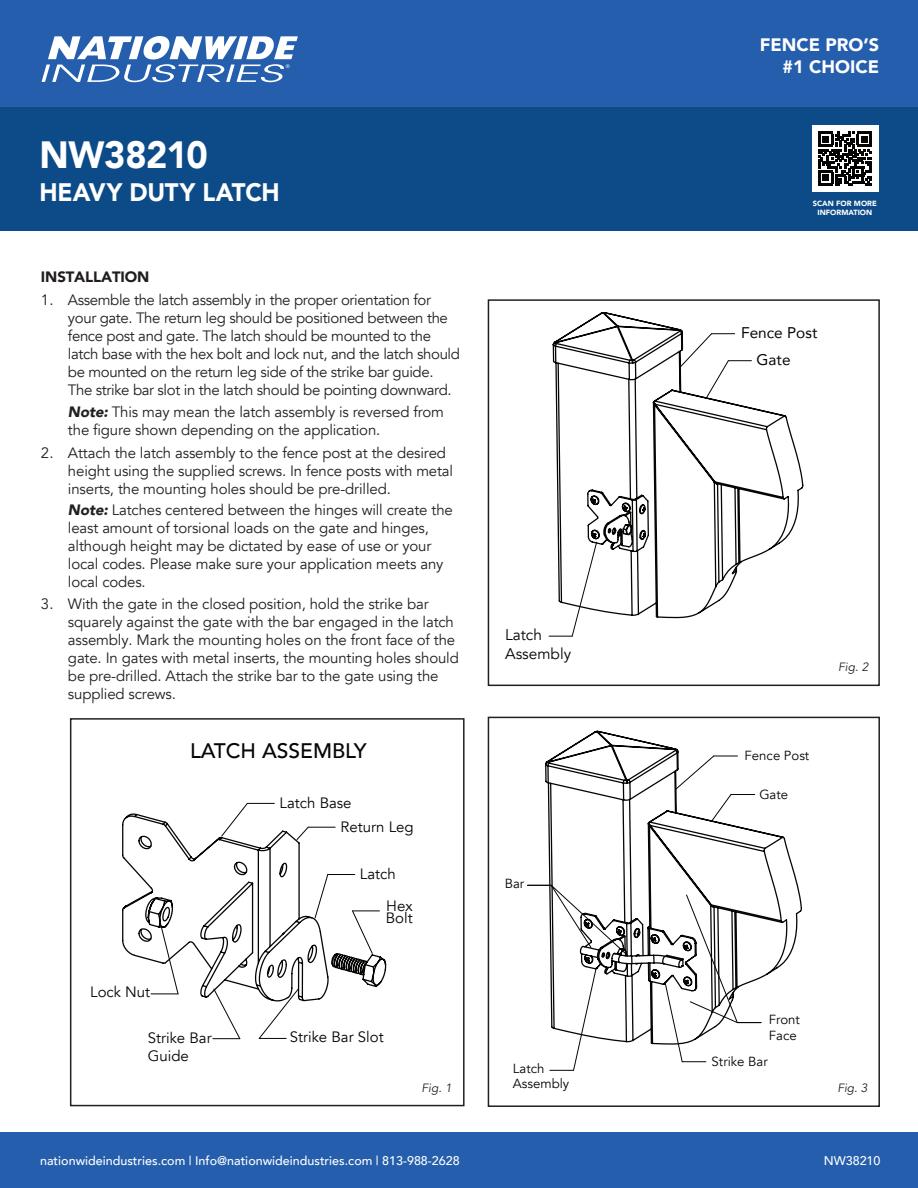
<style>
.page{position:relative;width:918px;height:1188px;background:#fff}
.page>*{position:absolute;margin:0;border:0;box-sizing:border-box;transform-origin:0 0}
.t1{font:900 37.95px "Avenir";letter-spacing:-.01em;color:#fff;scale:.95 1}
.t2{font:900 25.2px "Avenir";letter-spacing:-.005em;color:#fff;scale:.95 1}
.t3{font:500 21px "Avenir";color:#050504}
.t4{font:900 18px/21.6px "Avenir";color:#fff;text-align:right}
.t5{font:15.45px/26.5px "Avenir";color:#050504}
.t6{font:15.45px/18.5px "Avenir";color:#050504}
.t7{font:15px/18px "Avenir";letter-spacing:-.01em;color:#231f20}
.t8{font:15px/23.7px "Avenir";color:#050504}
.t9{font:900 15px "Avenir";letter-spacing:-.01em;color:#211d1e}
.t10{font:13.2px/15.8px "Avenir";color:#050504}
.t11{font:500 12.6px "Avenir";color:#fff}
.t12{font:italic 12px "Avenir";color:#231f20}
.t13{font:900 7.5px/9px "Avenir";color:#fff;text-align:center}
.s1{font-weight:900;font-style:italic}
</style>
<div class="page">
<div style="left:0;top:0;width:918px;height:217px;background:#245eac"></div>
<div style="left:0;top:1133px;width:918px;height:55px;background:#245eac"></div>
<svg style="left:42px;top:36px;width:256px;height:46px"></svg>
<div style="left:0;top:108px;width:918px;height:123px;background:#0c4b88"></div>
<svg style="left:122px;top:813px;width:265px;height:189px"></svg>
<svg style="left:258px;top:988px;width:41px;height:51px"></svg>
<svg style="left:213px;top:988px;width:28px;height:51px"></svg>
<svg style="left:296px;top:826px;width:39px;height:14px"></svg>
<svg style="left:221px;top:803px;width:53px;height:34px"></svg>
<svg style="left:151px;top:925px;width:28px;height:70px"></svg>
<svg style="left:314px;top:874px;width:66px;height:80px"></svg>
<div style="left:70px;top:718px;width:395px;height:388px;border:2px solid #231f20"></div>
<svg style="left:552px;top:312px;width:252px;height:307px"></svg>
<svg style="left:680px;top:333px;width:71px;height:65px"></svg>
<svg style="left:549px;top:542px;width:48px;height:95px"></svg>
<div style="left:488px;top:299px;width:392px;height:387px;border:2px solid #231f20"></div>
<svg style="left:544px;top:730px;width:258px;height:315px"></svg>
<svg style="left:528px;top:885px;width:100px;height:71px"></svg>
<svg style="left:664px;top:894px;width:97px;height:168px"></svg>
<svg style="left:550px;top:967px;width:47px;height:104px"></svg>
<svg style="left:675px;top:755px;width:80px;height:66px"></svg>
<div style="left:488px;top:717px;width:392px;height:390px;border:2px solid #231f20"></div>
<div style="left:812px;top:125px;width:66px;height:67px;background:#fff"></div>
<svg style="left:818px;top:132px;width:54px;height:53px"></svg>
<h1 class="t1" style="left:39px;top:122px;width:179px">NW38210</h1>
<h2 class="t2" style="left:39px;top:171px;width:254px">HEAVY DUTY LATCH</h2>
<p class="t9" style="left:41px;top:264px;width:110px">INSTALLATION</p>
<p class="t7" style="left:68px;top:291px;width:394px;text-indent:-27px">1. Assemble the latch assembly in the proper orientation for your gate. The return leg should be positioned between the fence post and gate. The latch should be mounted to the latch base with the hex bolt and lock nut, and the latch should be mounted on the return leg side of the strike bar guide.<br>The strike bar slot in the latch should be pointing downward.</p>
<p class="t7" style="left:68px;top:403px;width:378px"><span class="s1">Note:</span> This may mean the latch assembly is reversed from the figure shown depending on the application.</p>
<p class="t7" style="left:68px;top:444px;width:387px;text-indent:-27px">2. Attach the latch assembly to the fence post at the desired height using the supplied screws. In fence posts with metal inserts, the mounting holes should be pre-drilled.</p>
<p class="t7" style="left:68px;top:501px;width:386px"><span class="s1">Note:</span> Latches centered between the hinges will create the least amount of torsional loads on the gate and hinges, although height may be dictated by ease of use or your local codes. Please make sure your application meets any local codes.</p>
<p class="t7" style="left:68px;top:595px;width:392px;text-indent:-27px">3. With the gate in the closed position, hold the strike bar squarely against the gate with the bar engaged in the latch assembly. Mark the mounting holes on the front face of the gate. In gates with metal inserts, the mounting holes should be pre-drilled. Attach the strike bar to the gate using the supplied screws.</p>
<h3 class="t3" style="left:190px;top:732px;width:178px">LATCH ASSEMBLY</h3>
<p class="t8" style="left:340px;top:792px;width:75px;text-indent:-61px">Latch Base<br>Return Leg</p>
<p class="t8" style="left:386px;top:858px;width:28px;line-height:32px;text-indent:-26px">Latch<br>Hex</p>
<p class="t8" style="left:386px;top:906px;width:29px">Bolt</p>
<p class="t8" style="left:90px;top:981px;width:62px">Lock Nut</p>
<p class="t8" style="left:148px;top:1029px;width:65px;line-height:18px">Strike Bar<br>Guide</p>
<p class="t8" style="left:290px;top:1026px;width:95px">Strike Bar Slot</p>
<p class="t12" style="left:422px;top:1081px;width:32px">Fig. 1</p>
<p class="t6" style="left:505px;top:626px;width:68px">Latch<br>Assembly</p>
<p class="t10" style="left:505px;top:876px;width:21px">Bar</p>
<p class="t10" style="left:513px;top:1060px;width:58px">Latch<br>Assembly</p>
<p class="t4" style="left:760px;top:34px;width:121px">FENCE PRO’S #1 CHOICE</p>
<p class="t13" style="left:813px;top:199px;width:66px">SCAN FOR MORE<br>INFORMATION</p>
<p class="t5" style="left:757px;top:319px;width:62px;text-indent:-15px">Fence Post<br>Gate</p>
<p class="t12" style="left:838px;top:660px;width:32px">Fig. 2</p>
<p class="t10" style="left:745px;top:747px;width:66px">Fence Post</p>
<p class="t10" style="left:759px;top:787px;width:30px">Gate</p>
<p class="t10" style="left:769px;top:1012px;width:32px">Front<br>Face</p>
<p class="t10" style="left:712px;top:1054px;width:58px">Strike Bar</p>
<p class="t12" style="left:837px;top:1081px;width:32px">Fig. 3</p>
<p class="t11" style="left:40px;top:1150px;width:421px">nationwideindustries.com | Info@nationwideindustries.com | 813-988-2628</p>
<p class="t11" style="left:824px;top:1150px;width:58px">NW38210</p>
</div>
